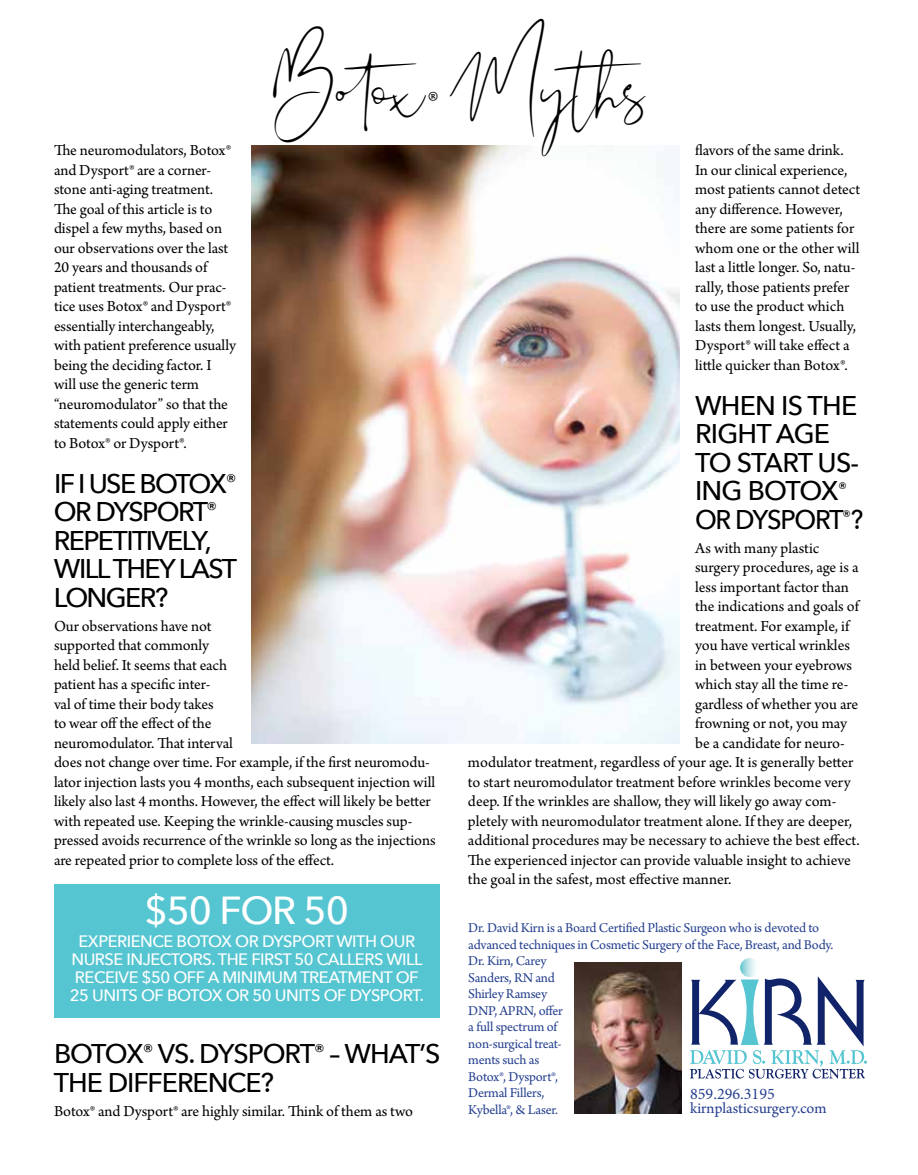
<style>
.page{position:relative;width:918px;height:1175px;background:#fff}
.page>*{position:absolute;margin:0;border:0;box-sizing:border-box;transform-origin:0 0}
.t1{font:43.5px "Audhistine";letter-spacing:-.07em;color:#000}
.t2{font:500 39px "Avenir Next";letter-spacing:-.03em;color:#fff}
.t3{font:500 27px/28.5px "Avenir Next";letter-spacing:-.06em;color:#000}
.t4{font:500 27px/28.5px "Avenir Next";letter-spacing:-.03em;color:#000}
.t5{font:500 27px/28.5px "Avenir Next";letter-spacing:-.04em;color:#000}
.t6{font:500 16.5px/18px "Avenir Next";letter-spacing:-.03em;color:#fff;text-align:center}
.t7{font:16.2px/19.5px "Arno Pro";letter-spacing:-.005em;color:#000}
.t8{font:16.2px "Arno Pro";color:#25408f}
.t9{font:16.2px "Minion Pro";color:#25408f}
.t10{font:14.25px/16.5px "Arno Pro";letter-spacing:-.015em;color:#25408f}
</style>
<div class="page">
<img style="left:251px;top:146px;width:429px;height:597px">
<img style="left:575px;top:962px;width:107px;height:151px">
<svg style="left:690px;top:976px;width:177px;height:102px"></svg>
<svg style="left:740px;top:958px;width:19px;height:19px"></svg>
<div style="left:54px;top:883px;width:386px;height:134px;background:#55c5d1"></div>
<h1 class="t1" style="left:273px;top:66px;width:388px">Botox <sub>®</sub> Myths</h1>
<p class="t7" style="left:54px;top:141px;width:184px">The neuromodulators, Botox® and Dysport® are a corner&shy;stone anti-aging treatment.<br>The goal of this article is to dispel a few myths, based on our observations over the last<br>20 years and thousands of patient treatments. Our prac&shy;tice uses Botox® and Dysport® essentially interchangeably, with patient preference usually being the deciding factor. I will use the generic term “neuromodulator” so that the statements could apply either to Botox® or Dysport®.</p>
<h3 class="t3" style="left:54px;top:469px;width:185px">IF I USE BOTOX<sup>®<br></sup>OR DYSPORT<sup>®<br></sup>REPETITIVELY,<br>WILL THEY LAST<br>LONGER?</h3>
<p class="t7" style="left:54px;top:617px;width:383px">Our observations have not<br>supported that commonly<br>held belief. It seems that each<br>patient has a specific inter-<br>val of time their body takes<br>to wear off the effect of the<br>neuromodulator. That interval<br>does not change over time. For example, if the first neuromodu&shy;lator injection lasts you 4 months, each subsequent injection will likely also last 4 months. However, the effect will likely be better with repeated use. Keeping the wrinkle-causing muscles sup&shy;pressed avoids recurrence of the wrinkle so long as the injections are repeated prior to complete loss of the effect.</p>
<p class="t7" style="left:695px;top:141px;width:167px">flavors of the same drink.<br>In our clinical experience, most patients cannot detect any difference. However, there are some patients for whom one or the other will last a little longer. So, natu&shy;rally, those patients prefer to use the product which lasts them longest. Usually,<br>Dysport® will take effect a little quicker than Botox®.</p>
<h3 class="t4" style="left:695px;top:391px;width:170px">WHEN IS THE<br>RIGHT AGE<br>TO START US-<br>ING BOTOX<sup>®<br></sup>OR DYSPORT<sup>®</sup>?</h3>
<p class="t7" style="left:695px;top:539px;width:126px">As with many plastic</p>
<p class="t7" style="left:695px;top:558px;width:165px">surgery procedures, age is a</p>
<p class="t7" style="left:695px;top:578px;width:155px">less important factor than</p>
<p class="t7" style="left:695px;top:597px;width:165px">the indications and goals of</p>
<p class="t7" style="left:695px;top:617px;width:156px">treatment. For example, if</p>
<p class="t7" style="left:695px;top:636px;width:156px">you have vertical wrinkles</p>
<p class="t7" style="left:695px;top:656px;width:159px">in between your eyebrows</p>
<p class="t7" style="left:695px;top:675px;width:155px">which stay all the time re-</p>
<p class="t7" style="left:695px;top:695px;width:165px">gardless of whether you are</p>
<p class="t7" style="left:695px;top:714px;width:153px">frowning or not, you may</p>
<p class="t7" style="left:695px;top:734px;width:151px">be a candidate for neuro-</p>
<p class="t7" style="left:468px;top:753px;width:387px">modulator treatment, regardless of your age. It is generally better</p>
<p class="t7" style="left:468px;top:773px;width:384px">to start neuromodulator treatment before wrinkles become very</p>
<p class="t7" style="left:468px;top:792px;width:370px">deep. If the wrinkles are shallow, they will likely go away com-</p>
<p class="t7" style="left:468px;top:812px;width:386px">pletely with neuromodulator treatment alone. If they are deeper,</p>
<p class="t7" style="left:468px;top:831px;width:393px">additional procedures may be necessary to achieve the best effect.</p>
<p class="t7" style="left:468px;top:851px;width:384px">The experienced injector can provide valuable insight to achieve</p>
<p class="t7" style="left:468px;top:870px;width:265px">the goal in the safest, most effective manner.</p>
<p class="t10" style="left:468px;top:920px;width:367px">Dr. David Kirn is a Board Certified Plastic Surgeon who is devoted to advanced techniques in Cosmetic Surgery of the Face, Breast, and Body.<br>Dr. Kirn, Carey<br>Sanders, RN and<br>Shirley Ramsey<br>DNP, APRN, offer<br>a full spectrum of<br>non-surgical treat-<br>ments such as<br>Botox®, Dysport®,<br>Dermal Fillers,<br>Kybella®, &amp; Laser.</p>
<h2 class="t2" style="left:145px;top:887px;width:206px">$50 FOR 50</h2>
<p class="t6" style="left:70px;top:932px;width:356px">EXPERIENCE BOTOX OR DYSPORT WITH OUR NURSE INJECTORS. THE FIRST 50 CALLERS WILL RECEIVE $50 OFF A MINIMUM TREATMENT OF 25 UNITS OF BOTOX OR 50 UNITS OF DYSPORT.</p>
<h3 class="t5" style="left:54px;top:1039px;width:388px">BOTOX<sup>®</sup> VS. DYSPORT<sup>®</sup> – WHAT’S<br>THE DIFFERENCE?</h3>
<p class="t7" style="left:54px;top:1101px;width:361px">Botox® and Dysport® are highly similar. Think of them as two</p>
<p class="t9" style="left:690px;top:1083px;width:86px">859.296.3195</p>
<p class="t8" style="left:690px;top:1098px;width:138px">kirnplasticsurgery.com</p>
</div>
